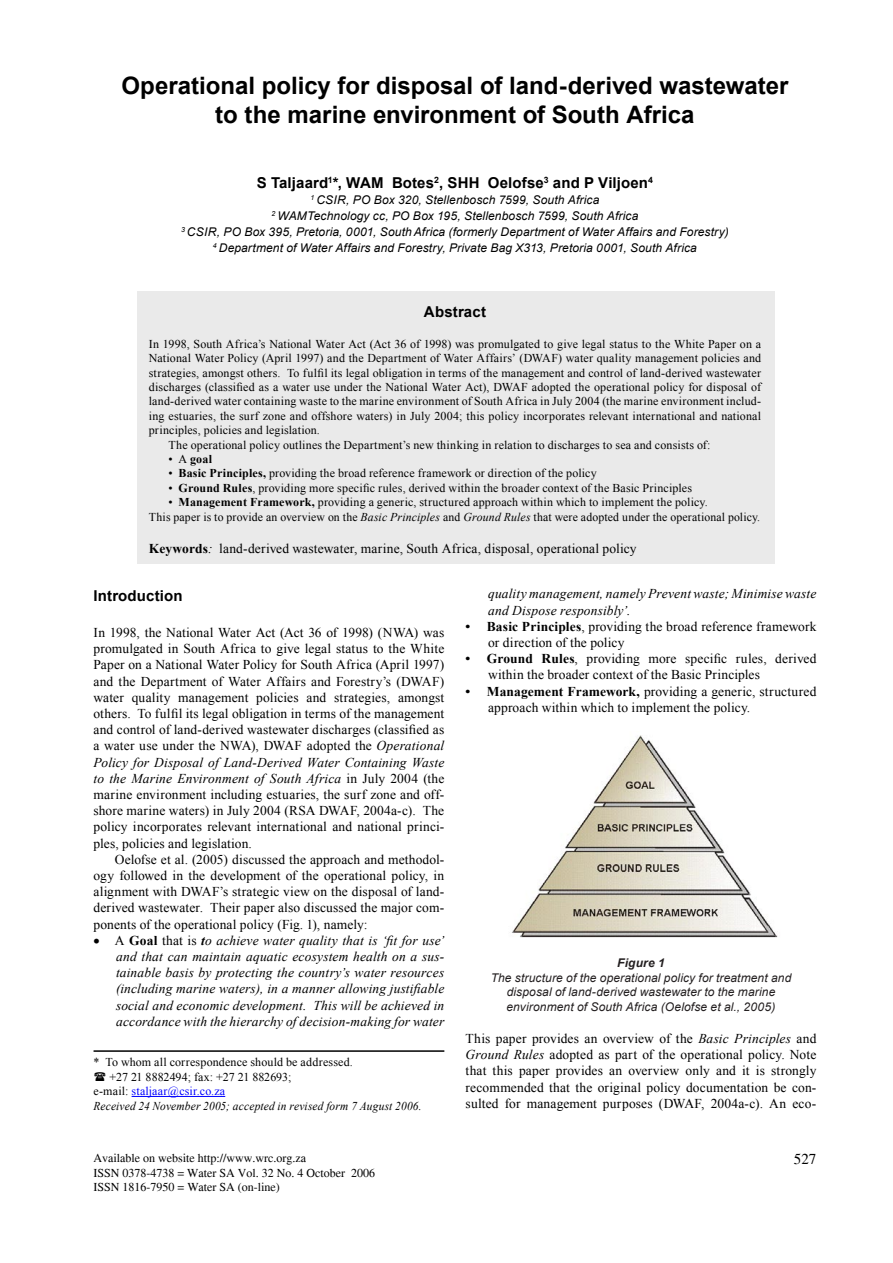
<style>
.page{position:relative;width:893px;height:1263px;background:#fff}
.page>*{position:absolute;margin:0;border:0;box-sizing:border-box;transform-origin:0 0}
.Headline{font:700 24px "Arial";color:#000}
.Author{font:700 15px "Arial";letter-spacing:.01em;color:#000}
.Subhead_1{font:700 15px "Arial";letter-spacing:.01em;color:#000}
.t1{font:15px "Times";color:#000}
.Body_Text{font:13.5px/16.2px "Times New Roman";letter-spacing:.01em;color:#000;text-align:justify}
.Bullet{font:italic 13.5px/16.2px "Times New Roman";letter-spacing:.01em;color:#000;text-align:justify}
.Bullet-2{font:13.5px/16.2px "Times New Roman";letter-spacing:.01em;color:#000}
.Keywords{font:13.5px "Times New Roman";letter-spacing:.01em;color:#000}
.Abstract{font:12px/14.4px "Times New Roman";letter-spacing:.015em;color:#000;text-align:justify}
.Address{font:italic 12px "Arial";letter-spacing:.01em;color:#000}
.t2{font:italic 12px "Arial";letter-spacing:.01em;color:#231f20}
.t3{font:12px "Times";color:#000}
.Body_text_2{font:12px "Times New Roman";letter-spacing:.01em;color:#000}
.Body_text_2-2{font:italic 12px "Times New Roman";letter-spacing:.015em;color:#000;scale:.95 1}
.Body_text_2-3{font:12px "Times New Roman";letter-spacing:.015em;color:#00f}
.t4{font:italic 700 12px "Arial";letter-spacing:.015em;color:#231f20}
.Abstract-2{font:700 12px "Times New Roman";color:#000}
.s1{font-weight:400}
.s2{font-weight:700}
.s3{font-style:italic}
.s4{font-style:normal}
.s5{font-weight:700;font-style:normal}
.s6{color:#000}
</style>
<div class="page">
<div style="left:137px;top:291px;width:638px;height:273px;background:#eaeaea"></div>
<img style="left:511px;top:735px;width:267px;height:203px">
<hr style="left:132px;top:1096px;width:93px;height:1px;background:#00f">
<hr style="left:94px;top:1050px;width:350px;height:2px;background:#000">
<p class="Headline" style="left:122px;top:70px;width:668px">Operational policy for disposal of land-derived wastewater</p>
<p class="Headline" style="left:215px;top:99px;width:481px">to the marine environment of South Africa</p>
<p class="Author" style="left:257px;top:172px;width:398px">S Taljaard<sup>1</sup>*, WAM Botes<sup>2</sup>, SHH Oelofse<sup>3</sup> and P Viljoen<sup>4</sup></p>
<p class="Address" style="left:311px;top:192px;width:290px"><sup>1</sup> CSIR, PO Box 320, Stellenbosch 7599, South Africa</p>
<p class="Address" style="left:272px;top:208px;width:368px"><sup>2</sup> WAMTechnology cc, PO Box 195, Stellenbosch 7599, South Africa</p>
<p class="Address" style="left:181px;top:224px;width:549px"><sup>3</sup> CSIR, PO Box 395, Pretoria, 0001, SouthAfrica (formerly Department of Water Affairs and Forestry)</p>
<p class="Address" style="left:213px;top:240px;width:485px"><sup>4</sup> Department of Water Affairs and Forestry, Private Bag X313, Pretoria 0001, South Africa</p>
<p class="Author" style="left:424px;top:302px;width:64px">Abstract</p>
<p class="Abstract" style="left:149px;top:336px;width:614px">In 1998, South Africa’s National Water Act (Act 36 of 1998) was promulgated to give legal status to the White Paper on a National Water Policy (April 1997) and the Department of Water Affairs’ (DWAF) water quality management policies and strategies, amongst others. To fulfil its legal obligation in terms of the management and control of land-derived wastewater discharges (classified as a water use under the National Water Act), DWAF adopted the operational policy for disposal of land-derived water containing waste to the marine environment of South Africa in July 2004 (the marine environment includ&shy;ing estuaries, the surf zone and offshore waters) in July 2004; this policy incorporates relevant international and national principles, policies and legislation.</p>
<p class="Abstract" style="left:169px;top:437px;width:543px">The operational policy outlines the Department’s new thinking in relation to discharges to sea and consists of:</p>
<p class="Abstract-2" style="left:169px;top:451px;width:45px"><span class="s1">• A</span> goal</p>
<p class="Abstract" style="left:169px;top:466px;width:430px">• <span class="s2">Basic Principles,</span> providing the broad reference framework or direction of the policy</p>
<p class="Abstract" style="left:169px;top:480px;width:525px">• <span class="s2">Ground Rules</span>, providing more specific rules, derived within the broader context of the Basic Principles</p>
<p class="Abstract" style="left:169px;top:495px;width:541px">• <span class="s2">Management Framework,</span> providing a generic, structured approach within which to implement the policy.</p>
<p class="Abstract" style="left:149px;top:509px;width:613px">This paper is to provide an overview on the <span class="s3">Basic Principles</span> and <span class="s3">Ground Rules</span> that were adopted under the operational policy.</p>
<p class="Keywords" style="left:149px;top:539px;width:489px"><span class="s2">Keywords</span><span class="s3">:</span> land-derived wastewater, marine, South Africa, disposal, operational policy</p>
<p class="Subhead_1" style="left:94px;top:586px;width:91px">Introduction</p>
<p class="Body_Text" style="left:94px;top:624px;width:352px">In 1998, the National Water Act (Act 36 of 1998) (NWA) was promulgated in South Africa to give legal status to the White Paper on a National Water Policy for South Africa (April 1997) and the Department of Water Affairs and Forestry’s (DWAF) water quality management policies and strategies, amongst others. To fulfil its legal obligation in terms of the management and control of land-derived wastewater discharges (classified as a water use under the NWA), DWAF adopted the <span class="s3">Operational Policy for Disposal of Land-Derived Water Containing Waste to the Marine Environment of South Africa</span> in July 2004 (the marine environment including estuaries, the surf zone and off&shy;shore marine waters) in July 2004 (RSA DWAF, 2004a-c). The policy incorporates relevant international and national princi&shy;ples, policies and legislation.</p>
<p class="Body_Text" style="left:94px;top:851px;width:352px;text-indent:21px">Oelofse et al. (2005) discussed the approach and methodol&shy;ogy followed in the development of the operational policy, in alignment with DWAF’s strategic view on the disposal of land&shy;derived wastewater. Their paper also discussed the major com&shy;ponents of the operational policy (Fig. 1), namely:</p>
<p class="Bullet" style="left:116px;top:932px;width:330px;text-indent:-22px">• <span class="s4">A</span> <span class="s5">Goal</span> <span class="s4">that is</span> <span class="s2">t</span>o achieve water quality that is ‘fit for use’ and that can maintain aquatic ecosystem health on a sus&shy;tainable basis by protecting the country’s water resources (including marine waters), in a manner allowing justifiable social and economic development. This will be achieved in accordance with the hierarchy of decision-making for water</p>
<p class="Bullet" style="left:488px;top:585px;width:330px">quality management, namely Prevent waste; Minimise waste and Dispose responsibly’.</p>
<p class="Bullet-2" style="left:488px;top:618px;width:330px;text-indent:-22px"><span class="s2">• Basic Principles</span>, providing the broad reference framework or direction of the policy</p>
<p class="Bullet-2" style="left:488px;top:650px;width:330px;text-indent:-22px"><span class="s2">• Ground Rules</span>, providing more specific rules, derived within the broader context of the Basic Principles</p>
<p class="Bullet-2" style="left:488px;top:683px;width:330px;text-indent:-22px"><span class="s2">• Management Framework,</span> providing a generic, structured approach within which to implement the policy.</p>
<p class="t4" style="left:617px;top:955px;width:49px">Figure 1</p>
<p class="t2" style="left:491px;top:970px;width:302px">The structure of the operational policy for treatment and</p>
<p class="t2" style="left:507px;top:984px;width:270px">disposal of land-derived wastewater to the marine</p>
<p class="t2" style="left:506px;top:998px;width:271px">environment of South Africa (Oelofse et al., 2005)</p>
<p class="Body_Text" style="left:466px;top:1030px;width:352px">This paper provides an overview of the <span class="s3">Basic Principles</span> and <span class="s3">Ground Rules</span> adopted as part of the operational policy. Note that this paper provides an overview only and it is strongly recommended that the original policy documentation be con&shy;sulted for management purposes (DWAF, 2004a-c). An eco-</p>
<p class="Body_text_2" style="left:94px;top:1054px;width:261px">* To whom all correspondence should be addressed.</p>
<p class="Body_text_2" style="left:110px;top:1069px;width:183px">+27 21 8882494; fax: +27 21 882693;</p>
<p class="Body_text_2-3" style="left:94px;top:1083px;width:133px"><span class="s6">e-mail:</span> staljaar@csir.co.za</p>
<p class="Body_text_2-2" style="left:94px;top:1097px;width:347px">Received 24 November 2005; accepted in revised form 7 August 2006.</p>
<p class="t3" style="left:94px;top:1151px;width:214px">Available on website http://www.wrc.org.za</p>
<p class="t3" style="left:94px;top:1165px;width:283px">ISSN 0378-4738 = Water SA Vol. 32 No. 4 October 2006</p>
<p class="t3" style="left:94px;top:1180px;width:188px">ISSN 1816-7950 = Water SA (on-line)</p>
<p class="t1" style="left:794px;top:1150px;width:24px">527</p>
</div>
